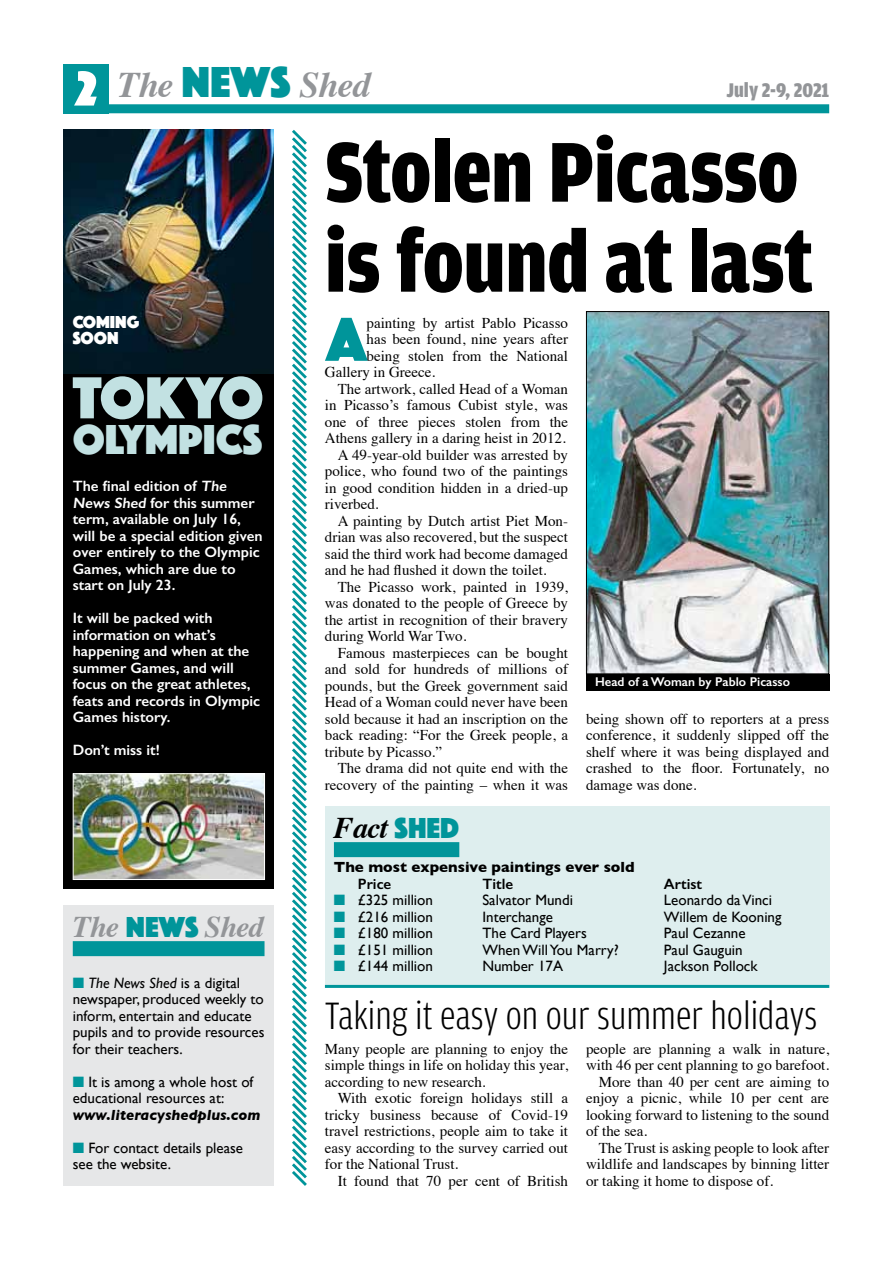
<style>
.page{position:relative;width:893px;height:1263px;background:#fff}
.page>*{position:absolute;margin:0;border:0;box-sizing:border-box;transform-origin:0 0}
.t1{font:900 90px/90px "Amplitude Cond";color:#000}
.t2{font:64.5px "Phosphate Solid";color:#00959a}
.t3{font:61.5px "Phosphate Solid";letter-spacing:-.015em;color:#c2e1e2}
.t4{font:43.5px "Phosphate Solid";color:#c2e1e2}
.t5{font:300 40.5px "Amplitude Cond";color:#000}
.t6{font:italic 700 36px "Times";letter-spacing:-.03em;color:#939598}
.t7{font:italic 700 30px "Times";letter-spacing:-.03em;color:#939598}
.t8{font:italic 700 30px "Times";color:#000}
.t9{font:900 21px "Amplitude Cond";color:#939598}
.t10{font:18px/16.5px "Phosphate Solid";color:#fff}
.t11{font:15px/16.5px "Times";color:#000;text-align:justify}
.t12{font:15px/16.5px "Gill Sans";color:#000}
.t13{font:600 15px/16.5px "Gill Sans";color:#fff}
.t14{font:700 15px "Gill Sans";color:#000}
.t15{font:italic 700 15px "Gill Sans";color:#000}
.t16{font:600 15px "Gill Sans";color:#000}
.t17{font:600 12.75px "Gill Sans";color:#fff}
.s1{font-family:"Phosphate Solid";font-weight:400;font-style:normal;font-size:51px;color:#fff}
.s2{font-family:"Phosphate Solid";font-weight:400;font-style:normal;font-size:45px;color:#00959a}
.s3{font-family:"Phosphate Solid";font-weight:400;font-style:normal;color:#00959a}
.s4{color:#00959a}
.s5{font-style:italic}
</style>
<div class="page">
<div style="left:64px;top:361px;width:210px;height:528px;background:#000"></div>
<div style="left:64px;top:104px;width:765px;height:9px;background:#00959a"></div>
<div style="left:64px;top:64px;width:45px;height:49px;background:#00959a"></div>
<img style="left:75px;top:775px;width:188px;height:103px">
<div style="left:73px;top:773px;width:192px;height:107px;border:1px solid #fff"></div>
<svg style="left:292px;top:130px;width:15px;height:1056px"></svg>
<div style="left:325px;top:806px;width:504px;height:182px;background:#deeeee"></div>
<div style="left:334px;top:842px;width:125px;height:15px;background:#00959a"></div>
<div style="left:64px;top:905px;width:210px;height:281px;background:#e6e7e8"></div>
<div style="left:73px;top:941px;width:192px;height:15px;background:#00959a"></div>
<img style="left:64px;top:130px;width:210px;height:244px">
<div style="left:586px;top:674px;width:243px;height:17px;background:#000"></div>
<img style="left:588px;top:313px;width:239px;height:359px">
<div style="left:586px;top:311px;width:243px;height:363px;border:1px solid #000"></div>
<hr style="left:325px;top:985px;width:504px;height:3px;background:#00959a">
<h3 class="t6" style="left:75px;top:51px;width:297px"><span class="s1">2</span> The <span class="s2">NEWS</span> Shed</h3>
<h3 class="t9" style="left:726px;top:78px;width:104px">July 2-9, 2021</h3>
<p class="t10" style="left:73px;top:313px;width:68px">COMING<br>SOON</p>
<h3 class="t3" style="left:73px;top:354px;width:192px">TOKYO</h3>
<h3 class="t4" style="left:73px;top:409px;width:191px">OLYMPICS</h3>
<p class="t13" style="left:73px;top:478px;width:191px">The final edition of The<br>News Shed for this summer term, available on July 16, will be a special edition given over entirely to the Olympic<br>Games, which are due to start on July 23.</p>
<p class="t13" style="left:73px;top:610px;width:189px">It will be packed with information on what’s happening and when at the summer Games, and will focus on the great athletes, feats and records in Olympic<br>Games history.</p>
<p class="t13" style="left:73px;top:742px;width:88px">Don’t miss it!</p>
<h3 class="t7" style="left:73px;top:899px;width:192px">The <span class="s3">NEWS</span> Shed</h3>
<p class="t12" style="left:73px;top:974px;width:193px"><span class="s4">■</span> <span class="s5">The News Shed</span> is a digital newspaper, produced weekly to inform, entertain and educate pupils and to provide resources for their teachers.</p>
<p class="t12" style="left:73px;top:1073px;width:182px"><span class="s4">■</span> It is among a whole host of educational resources at:</p>
<p class="t15" style="left:73px;top:1106px;width:189px">www.literacyshedplus.com</p>
<p class="t12" style="left:73px;top:1139px;width:172px"><span class="s4">■</span> For contact details please see the website.</p>
<h1 class="t1" style="left:325px;top:128px;width:489px">Stolen Picasso is found at last</h1>
<h2 class="t2" style="left:326px;top:293px;width:42px">A</h2>
<p class="t11" style="left:367px;top:313px;width:203px">painting by artist Pablo Picasso</p>
<p class="t11" style="left:367px;top:330px;width:203px">has been found, nine years after</p>
<p class="t11" style="left:367px;top:346px;width:203px">being stolen from the National</p>
<p class="t11" style="left:325px;top:363px;width:112px">Gallery in Greece.</p>
<p class="t11" style="left:338px;top:379px;width:232px">The artwork, called Head of a Woman</p>
<p class="t11" style="left:325px;top:396px;width:245px">in Picasso’s famous Cubist style, was</p>
<p class="t11" style="left:325px;top:412px;width:245px">one of three pieces stolen from the</p>
<p class="t11" style="left:325px;top:429px;width:242px">Athens gallery in a daring heist in 2012.</p>
<p class="t11" style="left:338px;top:445px;width:232px">A 49-year-old builder was arrested by</p>
<p class="t11" style="left:325px;top:462px;width:245px">police, who found two of the paintings</p>
<p class="t11" style="left:325px;top:478px;width:245px">in good condition hidden in a dried-up</p>
<p class="t11" style="left:325px;top:495px;width:55px">riverbed.</p>
<p class="t11" style="left:338px;top:511px;width:232px">A painting by Dutch artist Piet Mon-</p>
<p class="t11" style="left:325px;top:528px;width:245px">drian was also recovered, but the suspect</p>
<p class="t11" style="left:325px;top:544px;width:245px">said the third work had become damaged</p>
<p class="t11" style="left:325px;top:561px;width:223px">and he had flushed it down the toilet.</p>
<p class="t11" style="left:338px;top:577px;width:232px">The Picasso work, painted in 1939,</p>
<p class="t11" style="left:325px;top:594px;width:245px">was donated to the people of Greece by</p>
<p class="t11" style="left:325px;top:610px;width:245px">the artist in recognition of their bravery</p>
<p class="t11" style="left:325px;top:627px;width:143px">during World War Two.</p>
<p class="t11" style="left:338px;top:643px;width:232px">Famous masterpieces can be bought</p>
<p class="t11" style="left:325px;top:660px;width:245px">and sold for hundreds of millions of</p>
<p class="t11" style="left:325px;top:676px;width:245px">pounds, but the Greek government said</p>
<p class="t11" style="left:325px;top:693px;width:245px">Head of a Woman could never have been</p>
<p class="t11" style="left:325px;top:709px;width:245px">sold because it had an inscription on the</p>
<p class="t11" style="left:325px;top:726px;width:245px">back reading: “For the Greek people, a</p>
<p class="t11" style="left:325px;top:742px;width:119px">tribute by Picasso.”</p>
<p class="t11" style="left:338px;top:759px;width:232px">The drama did not quite end with the</p>
<p class="t11" style="left:325px;top:775px;width:245px">recovery of the painting – when it was</p>
<p class="t17" style="left:595px;top:674px;width:196px">Head of a Woman by Pablo Picasso</p>
<p class="t11" style="left:586px;top:709px;width:245px">being shown off to reporters at a press conference, it suddenly slipped off the shelf where it was being displayed and crashed to the floor. Fortunately, no damage was done.</p>
<h3 class="t8" style="left:334px;top:800px;width:127px">Fact <span class="s3">SHED</span></h3>
<p class="t14" style="left:334px;top:855px;width:302px">The most expensive paintings ever sold</p>
<p class="t16" style="left:358px;top:875px;width:35px">Price</p>
<p class="t16" style="left:482px;top:875px;width:32px">Title</p>
<p class="t16" style="left:664px;top:875px;width:40px">Artist</p>
<p class="t12" style="left:334px;top:892px;width:101px"><span class="s4">■</span> £325 million</p>
<p class="t12" style="left:482px;top:892px;width:92px">Salvator Mundi</p>
<p class="t12" style="left:664px;top:892px;width:110px">Leonardo da Vinci</p>
<p class="t12" style="left:334px;top:908px;width:101px"><span class="s4">■</span> £216 million</p>
<p class="t12" style="left:482px;top:908px;width:72px">Interchange</p>
<p class="t12" style="left:664px;top:908px;width:119px">Willem de Kooning</p>
<p class="t12" style="left:334px;top:925px;width:101px"><span class="s4">■</span> £180 million</p>
<p class="t12" style="left:482px;top:925px;width:106px">The Card Players</p>
<p class="t12" style="left:664px;top:925px;width:83px">Paul Cezanne</p>
<p class="t12" style="left:334px;top:941px;width:101px"><span class="s4">■</span> £151 million</p>
<p class="t12" style="left:482px;top:941px;width:138px">When Will You Marry?</p>
<p class="t12" style="left:664px;top:941px;width:80px">Paul Gauguin</p>
<p class="t12" style="left:334px;top:958px;width:101px"><span class="s4">■</span> £144 million</p>
<p class="t12" style="left:482px;top:958px;width:82px">Number 17A</p>
<p class="t12" style="left:664px;top:958px;width:95px">Jackson Pollock</p>
<h3 class="t5" style="left:325px;top:993px;width:494px">Taking it easy on our summer holidays</h3>
<p class="t11" style="left:325px;top:1039px;width:245px">Many people are planning to enjoy the simple things in life on holiday this year, according to new research.</p>
<p class="t11" style="left:325px;top:1089px;width:245px;text-indent:13px">With exotic foreign holidays still a tricky business because of Covid-19 travel restrictions, people aim to take it easy according to the survey carried out for the National Trust.</p>
<p class="t11" style="left:338px;top:1171px;width:232px">It found that 70 per cent of British</p>
<p class="t11" style="left:586px;top:1039px;width:245px">people are planning a walk in nature,</p>
<p class="t11" style="left:586px;top:1056px;width:245px">with 46 per cent planning to go barefoot.</p>
<p class="t11" style="left:599px;top:1072px;width:232px">More than 40 per cent are aiming to</p>
<p class="t11" style="left:586px;top:1089px;width:245px">enjoy a picnic, while 10 per cent are</p>
<p class="t11" style="left:586px;top:1105px;width:245px">looking forward to listening to the sound</p>
<p class="t11" style="left:586px;top:1122px;width:63px">of the sea.</p>
<p class="t11" style="left:599px;top:1138px;width:232px">The Trust is asking people to look after</p>
<p class="t11" style="left:586px;top:1155px;width:245px">wildlife and landscapes by binning litter</p>
<p class="t11" style="left:586px;top:1171px;width:189px">or taking it home to dispose of.</p>
</div>
